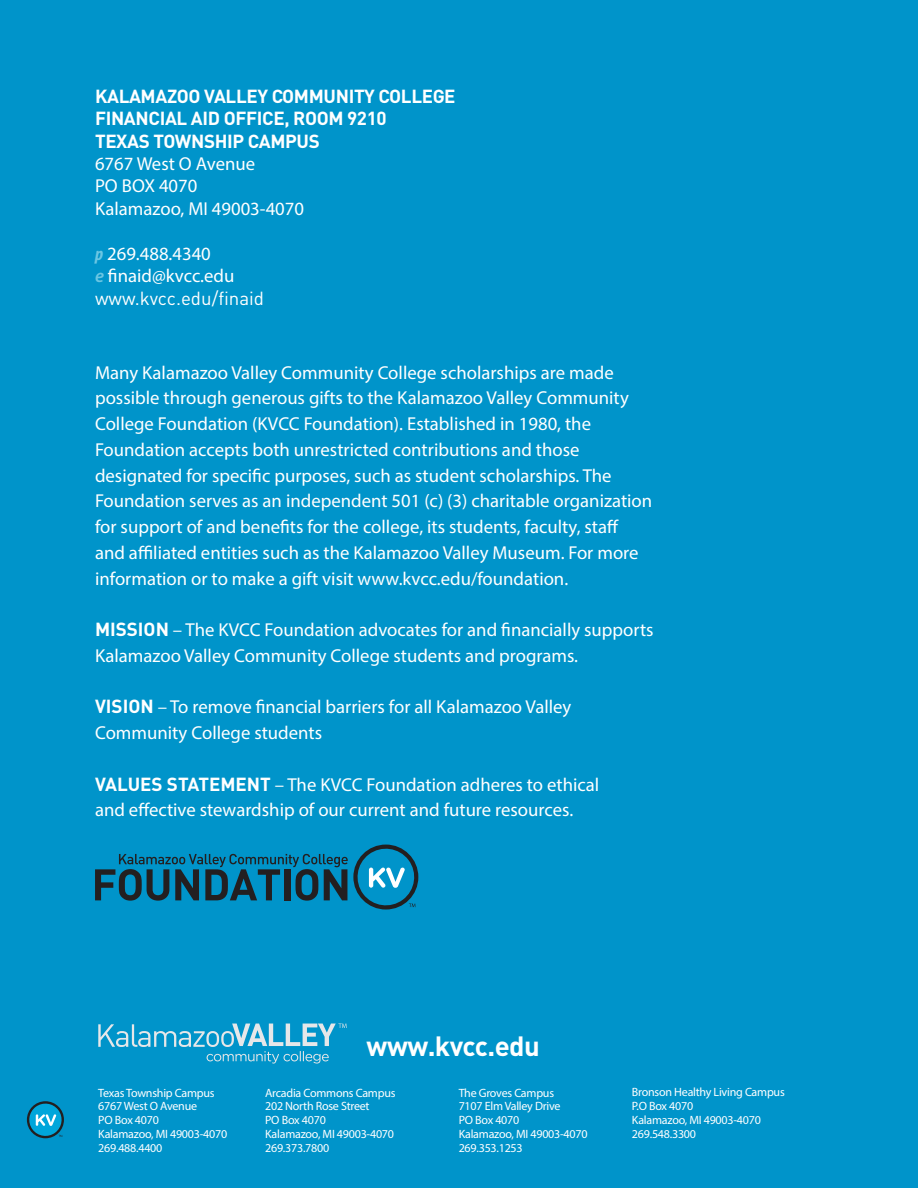
<style>
.page{position:relative;width:918px;height:1188px;background:#0094ca}
.page>*{position:absolute;margin:0;border:0;box-sizing:border-box;transform-origin:0 0}
.t1{font:700 27.6px "DIN Pro";letter-spacing:-.02em;color:#fff}
.t2{font:18.75px/25.8px "Myriad Pro";color:#fff}
.t3{font:700 18.75px "DIN Pro";letter-spacing:-.02em;color:#fff}
.t4{font:18.75px "DIN Pro";color:#fff}
.Body{font:12px/14px "Myriad Pro";letter-spacing:-.02em;color:#fff}
.s1{font-weight:700;font-style:italic;font-stretch:condensed;color:#6bc6e3}
.s2{font-weight:600;font-style:italic;color:#6bc6e3}
.s3{font-family:"DIN Pro";font-weight:700}
</style>
<div class="page">
<svg style="left:27px;top:1102px;width:37px;height:36px"></svg>
<svg style="left:98px;top:1024px;width:249px;height:40px"></svg>
<svg style="left:354px;top:845px;width:64px;height:64px"></svg>
<svg style="left:95px;top:854px;width:253px;height:47px"></svg>
<p class="t3" style="left:95px;top:83px;width:362px">KALAMAZOO VALLEY COMMUNITY COLLEGE</p>
<p class="t3" style="left:95px;top:106px;width:293px">FINANCIAL AID OFFICE, ROOM 9210</p>
<p class="t3" style="left:95px;top:128px;width:226px">TEXAS TOWNSHIP CAMPUS</p>
<p class="t2" style="left:95px;top:151px;width:162px">6767 West O Avenue</p>
<p class="t2" style="left:95px;top:173px;width:104px">PO BOX 4070</p>
<p class="t2" style="left:95px;top:195px;width:211px">Kalamazoo, MI 49003-4070</p>
<p class="t2" style="left:95px;top:240px;width:117px"><span class="s1">p</span> 269.488.4340</p>
<p class="t2" style="left:95px;top:263px;width:141px"><span class="s2">e</span> finaid@kvcc.edu</p>
<p class="t4" style="left:95px;top:285px;width:171px">www.kvcc.edu/finaid</p>
<p class="t2" style="left:95px;top:359px;width:559px">Many Kalamazoo Valley Community College scholarships are made possible through generous gifts to the Kalamazoo Valley Community College Foundation (KVCC Foundation). Established in 1980, the Foundation accepts both unrestricted contributions and those designated for specific purposes, such as student scholarships. The Foundation serves as an independent 501 (c) (3) charitable organization for support of and benefits for the college, its students, faculty, staff and affiliated entities such as the Kalamazoo Valley Museum. For more information or to make a gift visit www.kvcc.edu/foundation.</p>
<p class="t2" style="left:95px;top:617px;width:560px"><span class="s3">MISSION</span> – The KVCC Foundation advocates for and financially supports<br>Kalamazoo Valley Community College students and programs.</p>
<p class="t2" style="left:95px;top:694px;width:478px"><span class="s3">VISION</span> – To remove financial barriers for all Kalamazoo Valley<br>Community College students</p>
<p class="t2" style="left:95px;top:771px;width:506px"><span class="s3">VALUES STATEMENT</span> – The KVCC Foundation adheres to ethical and effective stewardship of our current and future resources.</p>
<p class="Body" style="left:98px;top:1085px;width:118px">Texas Township Campus</p>
<p class="Body" style="left:98px;top:1099px;width:100px">6767 West O Avenue<br>PO Box 4070</p>
<p class="Body" style="left:98px;top:1127px;width:130px">Kalamazoo, MI 49003-4070</p>
<p class="Body" style="left:98px;top:1141px;width:66px">269.488.4400</p>
<p class="t1" style="left:367px;top:1027px;width:175px">www.kvcc.edu</p>
<p class="Body" style="left:459px;top:1085px;width:97px">The Groves Campus</p>
<p class="Body" style="left:459px;top:1099px;width:103px">7107 Elm Valley Drive</p>
<p class="Body" style="left:459px;top:1113px;width:62px">PO Box 4070</p>
<p class="Body" style="left:459px;top:1127px;width:130px">Kalamazoo, MI 49003-4070</p>
<p class="Body" style="left:459px;top:1141px;width:66px">269.353.1253</p>
<p class="Body" style="left:265px;top:1085px;width:132px">Arcadia Commons Campus</p>
<p class="Body" style="left:265px;top:1099px;width:106px">202 North Rose Street<br>PO Box 4070</p>
<p class="Body" style="left:265px;top:1127px;width:130px">Kalamazoo, MI 49003-4070</p>
<p class="Body" style="left:265px;top:1141px;width:66px">269.373.7800</p>
<p class="Body" style="left:632px;top:1085px;width:154px">Bronson Healthy Living Campus</p>
<p class="Body" style="left:632px;top:1098px;width:63px">P.O Box 4070</p>
<p class="Body" style="left:632px;top:1112px;width:130px">Kalamazoo, MI 49003-4070</p>
<p class="Body" style="left:632px;top:1126px;width:66px">269.548.3300</p>
</div>
